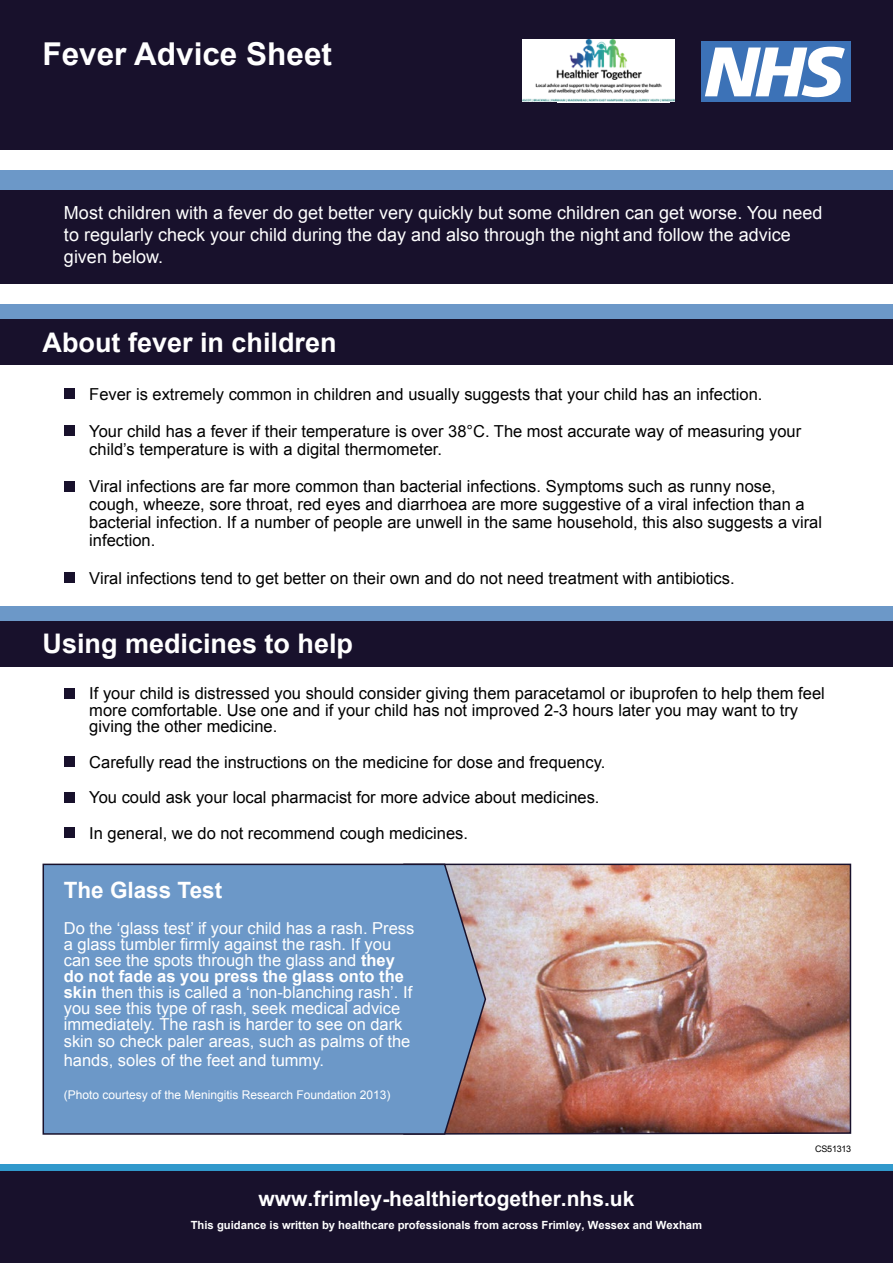
<style>
.page{position:relative;width:893px;height:1263px;background:#fff}
.page>*{position:absolute;margin:0;border:0;box-sizing:border-box;transform-origin:0 0}
.t1{font:700 31.5px "Arial";color:#fff}
.t2{font:700 27px "Arial";color:#fff}
.t3{font:700 22.5px "Arial";color:#fff}
.t4{font:700 21px "Arial";color:#fff}
.t5{font:18px/21.6px "Arial";color:#fff}
.t6{font:16.5px/18px "Arial";color:#000}
.t7{font:16.5px/16px "Arial";color:#fff}
.t8{font:12px "Arial";color:#fff}
.t9{font:700 11.25px "Arial";color:#fff}
.t10{font:9px "Arial";letter-spacing:-.03em;color:#000}
.s1{font-weight:700}
</style>
<div class="page">
<div style="left:0;top:188px;width:893px;height:96px;background:#18112c"></div>
<div style="left:64px;top:388px;width:11px;height:11px;background:#18112c"></div>
<div style="left:64px;top:425px;width:11px;height:11px;background:#18112c"></div>
<div style="left:64px;top:480px;width:11px;height:11px;background:#18112c"></div>
<div style="left:64px;top:572px;width:11px;height:11px;background:#18112c"></div>
<div style="left:0;top:304px;width:893px;height:53px;background:#6c98c8"></div>
<div style="left:0;top:319px;width:893px;height:45px;background:#18112c"></div>
<div style="left:0;top:607px;width:893px;height:53px;background:#6c98c8"></div>
<div style="left:0;top:621px;width:893px;height:46px;background:#18112c"></div>
<div style="left:64px;top:688px;width:11px;height:11px;background:#18112c"></div>
<div style="left:64px;top:756px;width:11px;height:11px;background:#18112c"></div>
<div style="left:64px;top:792px;width:11px;height:11px;background:#18112c"></div>
<div style="left:64px;top:827px;width:11px;height:11px;background:#18112c"></div>
<div style="left:0;top:170px;width:893px;height:19px;background:#6c98c8"></div>
<img style="left:487px;top:863px;width:365px;height:272px">
<svg style="left:42px;top:863px;width:445px;height:272px;background:#6e95c2"></svg>
<div style="left:0;top:0;width:893px;height:150px;background:#18112c"></div>
<div style="left:0;top:1164px;width:893px;height:55px;background:#3199cc"></div>
<div style="left:0;top:1171px;width:893px;height:92px;background:#18112c"></div>
<div style="left:701px;top:42px;width:149px;height:60px;background:#3c72b7"></div>
<svg style="left:705px;top:47px;width:140px;height:50px"></svg>
<img style="left:523px;top:39px;width:152px;height:63px">
<h1 class="t1" style="left:43px;top:33px;width:291px">Fever Advice Sheet</h1>
<p class="t5" style="left:64px;top:203px;width:760px">Most children with a fever do get better very quickly but some children can get worse. You need to regularly check your child during the day and also through the night and follow the advice given below.</p>
<h2 class="t2" style="left:43px;top:325px;width:296px">About fever in children</h2>
<p class="t6" style="left:89px;top:385px;width:675px">Fever is extremely common in children and usually suggests that your child has an infection.</p>
<p class="t6" style="left:89px;top:423px;width:713px">Your child has a fever if their temperature is over 38°C. The most accurate way of measuring your child’s temperature is with a digital thermometer.</p>
<p class="t6" style="left:89px;top:478px;width:734px">Viral infections are far more common than bacterial infections. Symptoms such as runny nose, cough, wheeze, sore throat, red eyes and diarrhoea are more suggestive of a viral infection than a bacterial infection. If a number of people are unwell in the same household, this also suggests a viral infection.</p>
<p class="t6" style="left:89px;top:569px;width:647px">Viral infections tend to get better on their own and do not need treatment with antibiotics.</p>
<h2 class="t2" style="left:43px;top:625px;width:312px">Using medicines to help</h2>
<p class="t6" style="left:89px;top:685px;width:737px;line-height:16.5px">If your child is distressed you should consider giving them paracetamol or ibuprofen to help them feel more comfortable. Use one and if your child has not improved 2-3 hours later you may want to try giving the other medicine.</p>
<p class="t6" style="left:89px;top:744px;width:518px;line-height:35.7px">Carefully read the instructions on the medicine for dose and frequency.<br>You could ask your local pharmacist for more advice about medicines.<br>In general, we do not recommend cough medicines.</p>
<h3 class="t3" style="left:64px;top:875px;width:160px">The Glass Test</h3>
<p class="t7" style="left:64px;top:920px;width:352px">Do the ‘glass test’ if your child has a rash. Press a glass tumbler firmly against the rash. If you can see the spots through the glass and <span class="s1">they do not fade as you press the glass onto the skin</span> then this is called a ‘non-blanching rash’. If you see this type of rash, seek medical advice immediately. The rash is harder to see on dark skin so check paler areas, such as palms of the</p>
<p class="t7" style="left:64px;top:1053px;width:262px">hands, soles of the feet and tummy.</p>
<p class="t8" style="left:64px;top:1087px;width:328px">(Photo courtesy of the Meningitis Research Foundation 2013)</p>
<p class="t4" style="left:259px;top:1184px;width:377px">www.frimley-healthiertogether.nhs.uk</p>
<p class="t9" style="left:191px;top:1217px;width:513px">This guidance is written by healthcare professionals from across Frimley, Wessex and Wexham</p>
<p class="t10" style="left:815px;top:1142px;width:37px">CS51313</p>
</div>
